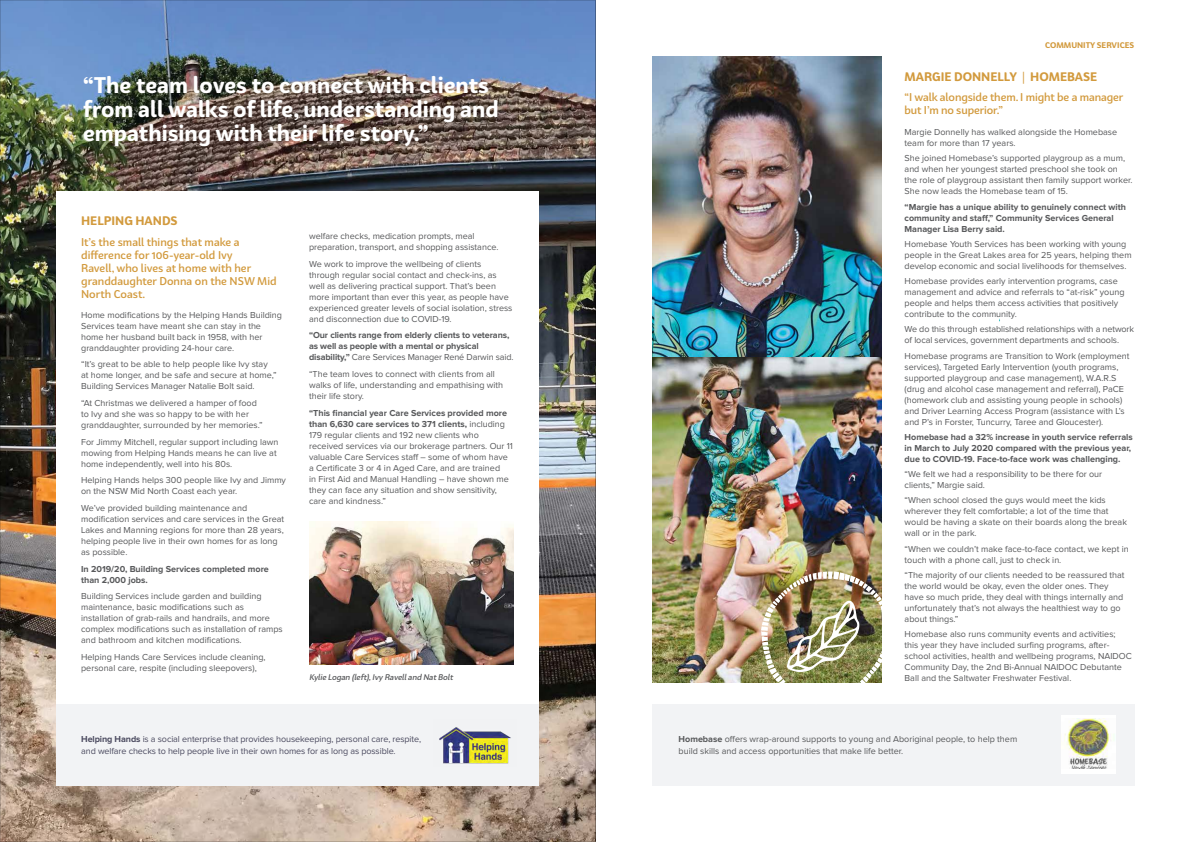
<style>
.page{position:relative;width:1191px;height:842px;background:#fff}
.page>*{position:absolute;margin:0;border:0;box-sizing:border-box;transform-origin:0 0}
.t1{font:700 22px/24px "Bw Surco";color:#fff}
.t2{font:700 12px "Bw Surco";color:#d29a3d}
.t3{font:500 11px/13px "Bw Surco";color:#d29a3d}
.t4{font:9px/11px "Proxima Nova";color:#58595b}
.t5{font:700 9px/11px "Proxima Nova";color:#58595b}
.t6{font:9px/12px "Proxima Nova";letter-spacing:-.01em;color:#4c4b60}
.t7{font:italic 500 8px "Bw Surco";color:#58595b}
.t8{font:700 8px "Bw Surco";color:#d29a3d}
.s1{font-weight:400}
.s2{font-weight:700}
</style>
<div class="page">
<img style="left:2px;top:2px;width:592px;height:838px">
<div style="left:57px;top:191px;width:482px;height:583px;background:#fff"></div>
<div style="left:57px;top:704px;width:482px;height:81px;background:#f2f3f5"></div>
<img style="left:309px;top:521px;width:204px;height:143px">
<img style="left:439px;top:727px;width:72px;height:37px">
<div style="left:652px;top:704px;width:482px;height:81px;background:#f2f3f5"></div>
<div style="left:1061px;top:715px;width:55px;height:59px;background:#fff"></div>
<img style="left:1064px;top:718px;width:50px;height:50px">
<img style="left:652px;top:57px;width:230px;height:625px">
<img style="left:761px;top:571px;width:121px;height:112px">
<h1 class="t1" style="left:83px;top:72px;width:417px">“The team loves to connect with clients from all walks of life, understanding and empathising with their life story.”</h1>
<h2 class="t2" style="left:81px;top:212px;width:98px">HELPING HANDS</h2>
<p class="t3" style="left:81px;top:235px;width:197px">It’s the small things that make a difference for 106-year-old Ivy<br>Ravell, who lives at home with her granddaughter Donna on the NSW Mid<br>North Coast.</p>
<p class="t4" style="left:81px;top:309px;width:202px">Home modifications by the Helping Hands Building Services team have meant she can stay in the home her husband built back in 1958, with her granddaughter providing 24-hour care.</p>
<p class="t4" style="left:81px;top:359px;width:197px">“It’s great to be able to help people like Ivy stay at home longer, and be safe and secure at home,”<br>Building Services Manager Natalie Bolt said.</p>
<p class="t4" style="left:81px;top:398px;width:183px">“At Christmas we delivered a hamper of food to Ivy and she was so happy to be with her granddaughter, surrounded by her memories.”</p>
<p class="t4" style="left:81px;top:436px;width:199px">For Jimmy Mitchell, regular support including lawn mowing from Helping Hands means he can live at home independently, well into his 80s.</p>
<p class="t4" style="left:81px;top:475px;width:206px">Helping Hands helps 300 people like Ivy and Jimmy on the NSW Mid North Coast each year.</p>
<p class="t4" style="left:81px;top:503px;width:204px">We’ve provided building maintenance and modification services and care services in the Great Lakes and Manning regions for more than 28 years, helping people live in their own homes for as long as possible.</p>
<p class="t5" style="left:81px;top:563px;width:189px">In 2019/20, Building Services completed more than 2,000 jobs.</p>
<p class="t4" style="left:81px;top:591px;width:203px">Building Services include garden and building maintenance, basic modifications such as installation of grab-rails and handrails, and more complex modifications such as installation of ramps and bathroom and kitchen modifications.</p>
<p class="t4" style="left:81px;top:652px;width:186px">Helping Hands Care Services include cleaning, personal care, respite (including sleepovers),</p>
<p class="t4" style="left:309px;top:231px;width:191px">welfare checks, medication prompts, meal preparation, transport, and shopping assistance.</p>
<p class="t4" style="left:309px;top:259px;width:205px">We work to improve the wellbeing of clients through regular social contact and check-ins, as well as delivering practical support. That’s been more important than ever this year, as people have experienced greater levels of social isolation, stress and disconnection due to COVID-19.</p>
<p class="t5" style="left:309px;top:330px;width:206px">“Our clients range from elderly clients to veterans, as well as people with a mental or physical disability,” <span class="s1">Care Services Manager René Darwin said.</span></p>
<p class="t4" style="left:309px;top:369px;width:195px">“The team loves to connect with clients from all walks of life, understanding and empathising with their life story.</p>
<p class="t4" style="left:309px;top:407px;width:205px"><span class="s2">“This financial year Care Services provided more than 6,630 care services to 371 clients,</span> including 179 regular clients and 192 new clients who received services via our brokerage partners. Our 11 valuable Care Services staff – some of whom have a Certificate 3 or 4 in Aged Care, and are trained<br>in First Aid and Manual Handling – have shown me they can face any situation and show sensitivity, care and kindness.”</p>
<p class="t7" style="left:309px;top:671px;width:147px">Kylie Logan (left),Ivy Ravelland NatBolt</p>
<p class="t6" style="left:81px;top:733px;width:341px"><span class="s2">Helping Hands</span> is a social enterprise that provides housekeeping, personal care, respite, and welfare checks to help people live in their own homes for as long as possible.</p>
<p class="t8" style="left:1045px;top:40px;width:91px">COMMUNITY SERVICES</p>
<h2 class="t2" style="left:904px;top:68px;width:194px">MARGIE DONNELLY <span class="s1">|</span> HOMEBASE</h2>
<p class="t3" style="left:904px;top:90px;width:220px">“I walk alongside them. I might be a manager but I’m no superior.”</p>
<p class="t4" style="left:904px;top:127px;width:214px">Margie Donnelly has walked alongside the Homebase team for more than 17 years.</p>
<p class="t4" style="left:904px;top:153px;width:229px">She joined Homebase’s supported playgroup as a mum, and when her youngest started preschool she took on the role of playgroup assistant then family support worker.<br>She now leads the Homebase team of 15.</p>
<p class="t5" style="left:904px;top:201px;width:223px">“Margie has a unique ability to genuinely connect with community and staff,” Community Services General<br>Manager Lisa Berry said.</p>
<p class="t4" style="left:904px;top:238px;width:228px">Homebase Youth Services has been working with young people in the Great Lakes area for 25 years, helping them develop economic and social livelihoods for themselves.</p>
<p class="t4" style="left:904px;top:276px;width:221px">Homebase provides early intervention programs, case management and advice and referrals to “at-risk” young people and helps them access activities that positively contribute to the community.</p>
<p class="t4" style="left:904px;top:324px;width:231px">We do this through established relationships with a network of local services, government departments and schools.</p>
<p class="t4" style="left:904px;top:350px;width:226px">Homebase programs are Transition to Work (employment services), Targeted Early Intervention (youth programs, supported playgroup and case management), W.A.R.S (drug and alcohol case management and referral), PaCE (homework club and assisting young people in schools) and Driver Learning Access Program (assistance with L’s and P’s in Forster, Tuncurry, Taree and Gloucester).</p>
<p class="t5" style="left:904px;top:431px;width:230px">Homebase had a 32% increase in youth service referrals in March to July 2020 compared with the previous year, due to COVID-19. Face-to-face work was challenging.</p>
<p class="t4" style="left:904px;top:469px;width:199px">“We felt we had a responsibility to be there for our clients,” Margie said.</p>
<p class="t4" style="left:904px;top:495px;width:224px">“When school closed the guys would meet the kids wherever they felt comfortable; a lot of the time that would be having a skate on their boards along the break wall or in the park.</p>
<p class="t4" style="left:904px;top:543px;width:226px">“When we couldn’t make face-to-face contact, we kept in touch with a phone call, just to check in.</p>
<p class="t4" style="left:904px;top:569px;width:221px">“The majority of our clients needed to be reassured that the world would be okay, even the older ones. They have so much pride, they deal with things internally and unfortunately that’s not always the healthiest way to go about things.”</p>
<p class="t4" style="left:904px;top:629px;width:229px">Homebase also runs community events and activities;<br>this year they have included surfing programs, after&shy;school activities, health and wellbeing programs, NAIDOC Community Day, the 2nd Bi-Annual NAIDOC Debutante Ball and the Saltwater Freshwater Festival.</p>
<p class="t4" style="left:678px;top:733px;width:340px;line-height:12px"><span class="s2">Homebase</span> offers wrap-around supports to young and Aboriginal people, to help them build skills and access opportunities that make life better.</p>
</div>
